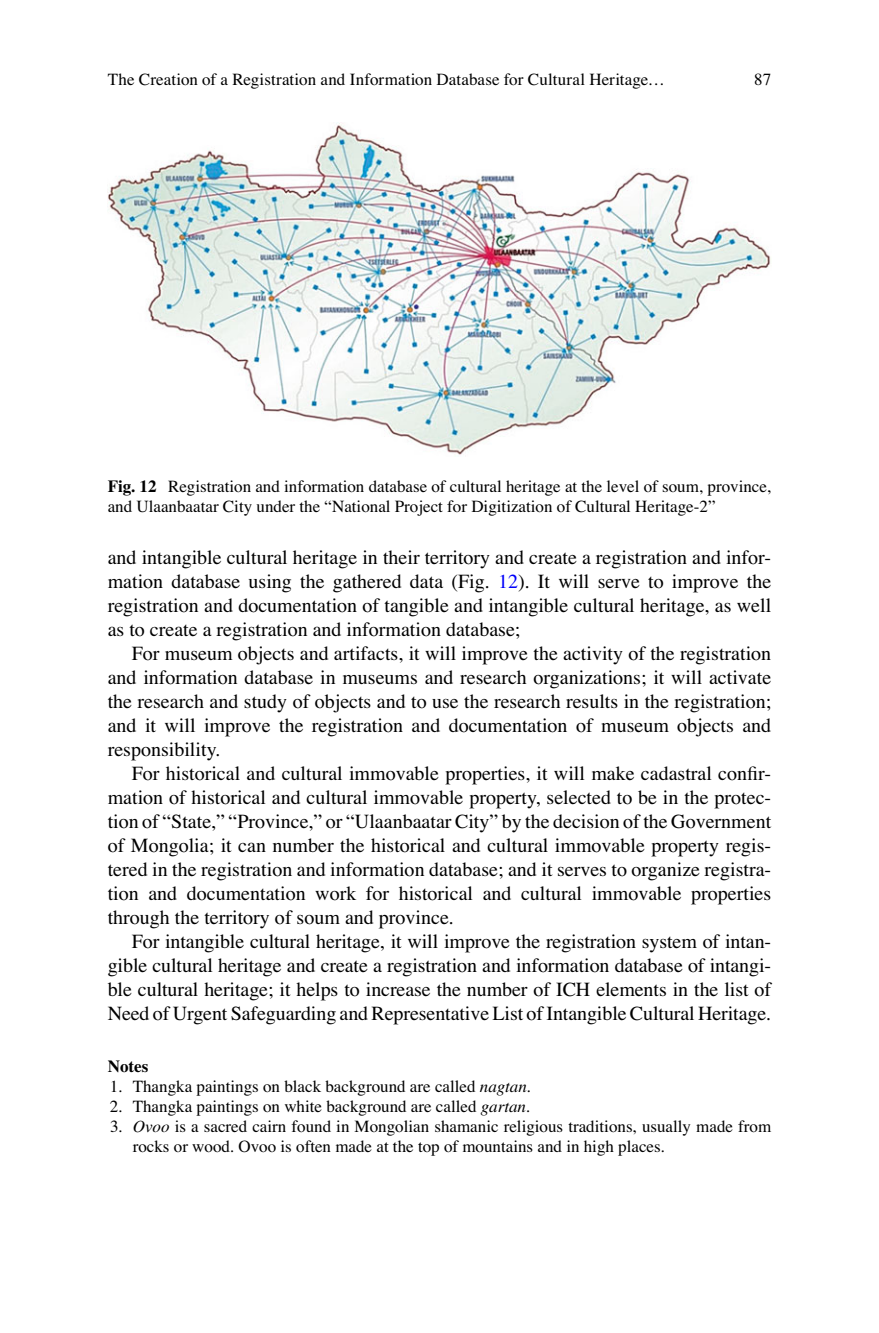
<style>
.page{position:relative;width:879px;height:1333px;background:#fff}
.page>*{position:absolute;margin:0;border:0;box-sizing:border-box;transform-origin:0 0}
.t1{font:20px/24px "Jdrwnb Times";color:#000;text-align:justify}
.t2{font:17px/20px "Jdrwnb Times";color:#000}
.t3{font:700 17px "Mtwkdq Times";color:#000}
.s1{font-family:"Mtwkdq Times";font-weight:700}
.s2{color:#0000fa}
.s3{font-family:"Rlrdmc Times";font-style:italic}
</style>
<div class="page">
<img style="left:108px;top:122px;width:663px;height:333px">
<p class="t2" style="left:108px;top:71px;width:559px">The Creation of a Registration and Information Database for Cultural Heritage…</p>
<p class="t2" style="left:754px;top:71px;width:18px">87</p>
<p class="t2" style="left:108px;top:478px;width:665px"><span class="s1">Fig. 12</span> Registration and information database of cultural heritage at the level of soum, province, and Ulaanbaatar City under the “National Project for Digitization of Cultural Heritage-2”</p>
<p class="t1" style="left:108px;top:547px;width:665px">and intangible cultural heritage in their territory and create a registration and infor&shy;mation database using the gathered data (Fig. <span class="s2">12</span> ). It will serve to improve the registration and documentation of tangible and intangible cultural heritage, as well as to create a registration and information database;</p>
<p class="t1" style="left:108px;top:643px;width:665px;text-indent:24px">For museum objects and artifacts, it will improve the activity of the registration and information database in museums and research organizations; it will activate the research and study of objects and to use the research results in the registration; and it will improve the registration and documentation of museum objects and responsibility.</p>
<p class="t1" style="left:108px;top:763px;width:665px;text-indent:24px">For historical and cultural immovable properties, it will make cadastral confir&shy;mation of historical and cultural immovable property, selected to be in the protec&shy;tion of “State,” “Province,” or “Ulaanbaatar City” by the decision of the Government of Mongolia; it can number the historical and cultural immovable property regis&shy;tered in the registration and information database; and it serves to organize registra&shy;tion and documentation work for historical and cultural immovable properties through the territory of soum and province.</p>
<p class="t1" style="left:108px;top:931px;width:665px;text-indent:24px">For intangible cultural heritage, it will improve the registration system of intan&shy;gible cultural heritage and create a registration and information database of intangi&shy;ble cultural heritage; it helps to increase the number of ICH elements in the list of Need of Urgent Safeguarding and Representative List of Intangible Cultural Heritage.</p>
<p class="t3" style="left:108px;top:1060px;width:42px">Notes</p>
<p class="t2" style="left:110px;top:1078px;width:423px">1. Thangka paintings on black background are called <span class="s3">nagtan</span> .</p>
<p class="t2" style="left:110px;top:1098px;width:422px">2. Thangka paintings on white background are called <span class="s3">gartan</span> .</p>
<p class="t2" style="left:133px;top:1118px;width:640px;text-indent:-23px">3. <span class="s3">Ovoo</span> is a sacred cairn found in Mongolian shamanic religious traditions, usually made from rocks or wood. Ovoo is often made at the top of mountains and in high places.</p>
</div>
